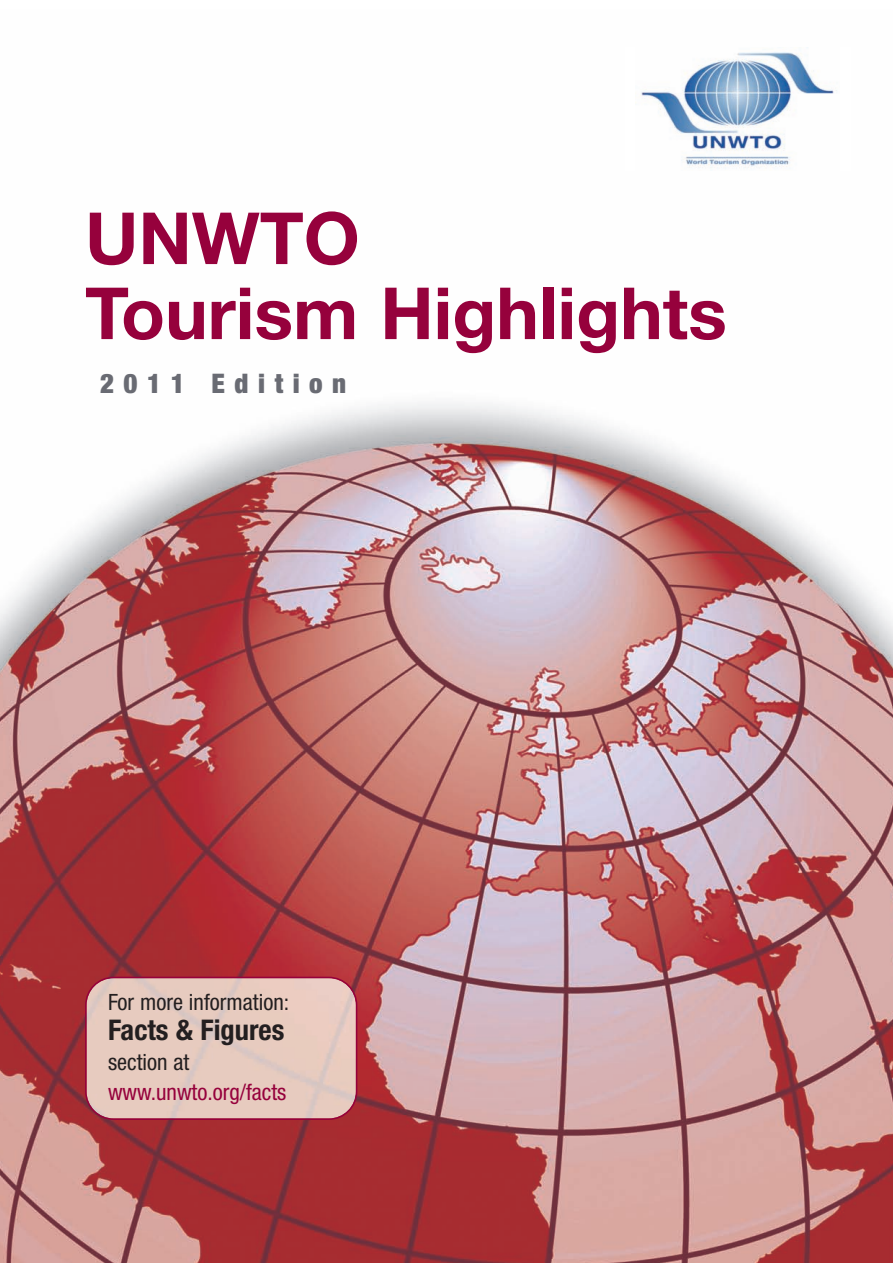
<style>
.page{position:relative;width:893px;height:1263px;background:#fff}
.page>*{position:absolute;margin:0;border:0;box-sizing:border-box;transform-origin:0 0}
.t1{font:700 72px/75px "Helvetica Neue";color:#96013c}
.t2{font:700 condensed 28.5px "Helvetica Neue";color:#231f20}
.t3{font:900 condensed 27px "Helvetica Neue";letter-spacing:.355em;color:#696b73}
.t4{font:condensed 22.5px "Helvetica Neue";color:#231f20}
.t5{font:condensed 22.5px "Helvetica Neue";color:#96013c}
</style>
<div class="page">
<img style="left:0;top:47px;width:892px;height:1216px">
<div style="left:625px;top:48px;width:225px;height:123px;background:#fff"></div>
<img style="left:640px;top:52px;width:197px;height:117px">
<svg style="left:85px;top:977px;width:272px;height:143px;background:#e2c1b8"></svg>
<h1 class="t1" style="left:85px;top:199px;width:643px">UNWTO<br>Tourism Highlights</h1>
<p class="t3" style="left:100px;top:374px;width:248px">2011 Edition</p>
<p class="t4" style="left:108px;top:994px;width:183px">For more information:</p>
<p class="t2" style="left:108px;top:1020px;width:178px">Facts &amp; Figures</p>
<p class="t4" style="left:108px;top:1054px;width:83px">section at</p>
<p class="t5" style="left:108px;top:1084px;width:180px">www.unwto.org/facts</p>
</div>
